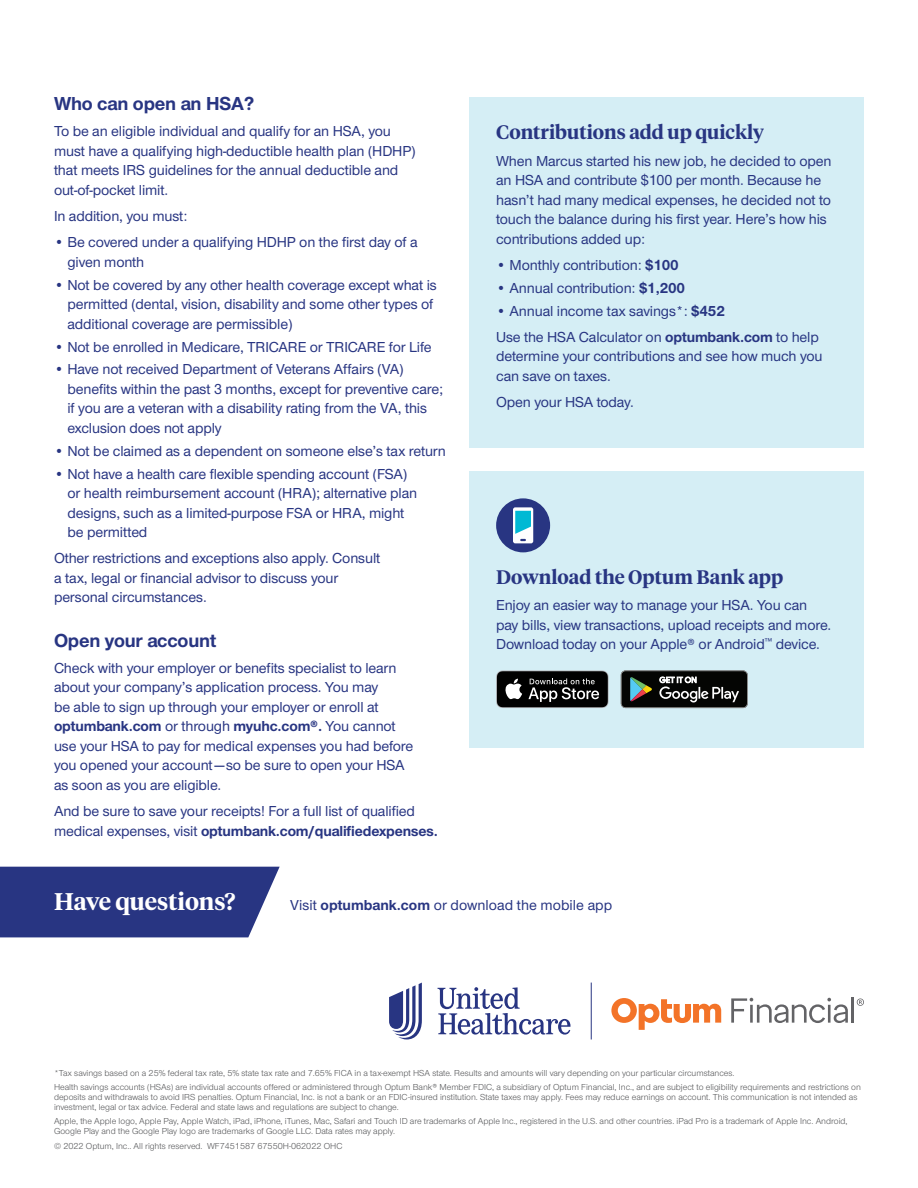
<style>
.page{position:relative;width:918px;height:1188px;background:#fff}
.page>*{position:absolute;margin:0;border:0;box-sizing:border-box;transform-origin:0 0}
.CTA{font:600 24px "UHC Serif Headline";color:#fff}
.H5{font:600 19.5px "UHC Serif Headline";color:#283582}
.H5-Sans{font:700 19.5px "UHC Sans";letter-spacing:-.01em;color:#283582}
.Body{font:500 15px/19.5px "UHC Sans";letter-spacing:-.01em;color:#283582}
.Disclaimer_Copyrigh{font:9px/9.8px "UHC Sans";color:#57585a}
.Footnotes{font:9px "UHC Sans";color:#57585a}
.s1{font-weight:700}
</style>
<div class="page">
<div style="left:0;top:867px;width:280px;height:70px;background:#283582"></div>
<div style="left:469px;top:97px;width:395px;height:351px;background:#d5eef5"></div>
<div style="left:469px;top:471px;width:395px;height:277px;background:#d5eef5"></div>
<div style="left:496px;top:498px;width:54px;height:54px;background:#283582;border-radius:50%"></div>
<svg style="left:513px;top:507px;width:20px;height:36px"></svg>
<svg style="left:496px;top:670px;width:113px;height:38px"></svg>
<svg style="left:621px;top:670px;width:127px;height:38px"></svg>
<svg style="left:389px;top:983px;width:33px;height:57px"></svg>
<svg style="left:438px;top:987px;width:133px;height:48px"></svg>
<hr style="left:591px;top:983px;width:1px;height:56px;background:#283582">
<svg style="left:611px;top:998px;width:110px;height:32px"></svg>
<svg style="left:731px;top:998px;width:117px;height:25px"></svg>
<hr style="left:851px;top:997px;width:3px;height:26px;background:#636366">
<svg style="left:857px;top:999px;width:7px;height:7px"></svg>
<p class="H5-Sans" style="left:54px;top:90px;width:202px">Who can open an HSA?</p>
<p class="Body" style="left:54px;top:121px;width:363px">To be an eligible individual and qualify for an HSA, you must have a qualifying high-deductible health plan (HDHP) that meets IRS guidelines for the annual deductible and out-of-pocket limit.</p>
<p class="Body" style="left:54px;top:206px;width:135px">In addition, you must:</p>
<p class="Body" style="left:68px;top:232px;width:352px;text-indent:-14px">• Be covered under a qualifying HDHP on the first day of a given month</p>
<p class="Body" style="left:68px;top:274px;width:371px;text-indent:-14px">• Not be covered by any other health coverage except what is permitted (dental, vision, disability and some other types of additional coverage are permissible)</p>
<p class="Body" style="left:54px;top:336px;width:379px">• Not be enrolled in Medicare, TRICARE or TRICARE for Life</p>
<p class="Body" style="left:68px;top:359px;width:377px;text-indent:-14px">• Have not received Department of Veterans Affairs (VA) benefits within the past 3 months, except for preventive care; if you are a veteran with a disability rating from the VA, this exclusion does not apply</p>
<p class="Body" style="left:54px;top:440px;width:393px">• Not be claimed as a dependent on someone else’s tax return</p>
<p class="Body" style="left:68px;top:463px;width:351px;text-indent:-14px">• Not have a health care flexible spending account (FSA) or health reimbursement account (HRA); alternative plan designs, such as a limited-purpose FSA or HRA, might be permitted</p>
<p class="Body" style="left:54px;top:548px;width:328px">Other restrictions and exceptions also apply. Consult a tax, legal or financial advisor to discuss your personal circumstances.</p>
<p class="H5-Sans" style="left:54px;top:627px;width:164px">Open your account</p>
<p class="Body" style="left:54px;top:658px;width:361px">Check with your employer or benefits specialist to learn about your company’s application process. You may<br>be able to sign up through your employer or enroll at <span class="s1">optumbank.com</span> or through <span class="s1">myuhc.com®.</span> You cannot use your HSA to pay for medical expenses you had before you opened your account—so be sure to open your HSA as soon as you are eligible.</p>
<p class="Body" style="left:54px;top:801px;width:385px">And be sure to save your receipts! For a full list of qualified medical expenses, visit <span class="s1">optumbank.com/qualifiedexpenses.</span></p>
<p class="H5" style="left:496px;top:119px;width:270px">Contributions add up quickly</p>
<p class="Body" style="left:496px;top:150px;width:337px">When Marcus started his new job, he decided to open an HSA and contribute $100 per month. Because he hasn’t had many medical expenses, he decided not to touch the balance during his first year. Here’s how his contributions added up:</p>
<p class="Body" style="left:496px;top:254px;width:184px">• Monthly contribution: <span class="s1">$100</span></p>
<p class="Body" style="left:496px;top:277px;width:191px">• Annual contribution: <span class="s1">$1,200</span></p>
<p class="Body" style="left:496px;top:300px;width:230px">• Annual income tax savings*: <span class="s1">$452</span></p>
<p class="Body" style="left:496px;top:326px;width:328px">Use the HSA Calculator on <span class="s1">optumbank.com</span> to help determine your contributions and see how much you can save on taxes.</p>
<p class="Body" style="left:496px;top:392px;width:139px">Open your HSA today.</p>
<p class="H5" style="left:496px;top:564px;width:289px">Download the Optum Bank app</p>
<p class="Body" style="left:496px;top:595px;width:337px">Enjoy an easier way to manage your HSA. You can pay bills, view transactions, upload receipts and more.<br>Download today on your Apple® or Android<sup>™</sup> device.</p>
<p class="CTA" style="left:54px;top:885px;width:183px">Have questions?</p>
<p class="Body" style="left:290px;top:895px;width:324px">Visit <span class="s1">optumbank.com</span> or download the mobile app</p>
<p class="Footnotes" style="left:54px;top:1067px;width:682px">*Tax savings based on a 25% federal tax rate, 5% state tax rate and 7.65% FICA in a tax-exempt HSA state. Results and amounts will vary depending on your particular circumstances.</p>
<p class="Disclaimer_Copyrigh" style="left:54px;top:1082px;width:808px">Health savings accounts (HSAs) are individual accounts offered or administered through Optum Bank® Member FDIC, a subsidiary of Optum Financial, Inc., and are subject to eligibility requirements and restrictions on deposits and withdrawals to avoid IRS penalties. Optum Financial, Inc. is not a bank or an FDIC-insured institution. State taxes may apply. Fees may reduce earnings on account. This communication is not intended as investment, legal or tax advice. Federal and state laws and regulations are subject to change.</p>
<p class="Disclaimer_Copyrigh" style="left:54px;top:1116px;width:795px">Apple, the Apple logo, Apple Pay, Apple Watch, iPad, iPhone, iTunes, Mac, Safari and Touch ID are trademarks of Apple Inc., registered in the U.S. and other countries. iPad Pro is a trademark of Apple Inc. Android,<br>Google Play and the Google Play logo are trademarks of Google LLC. Data rates may apply.</p>
<p class="Disclaimer_Copyrigh" style="left:54px;top:1141px;width:290px">© 2022 Optum, Inc.. All rights reserved. WF7451587 67550H-062022 OHC</p>
</div>
